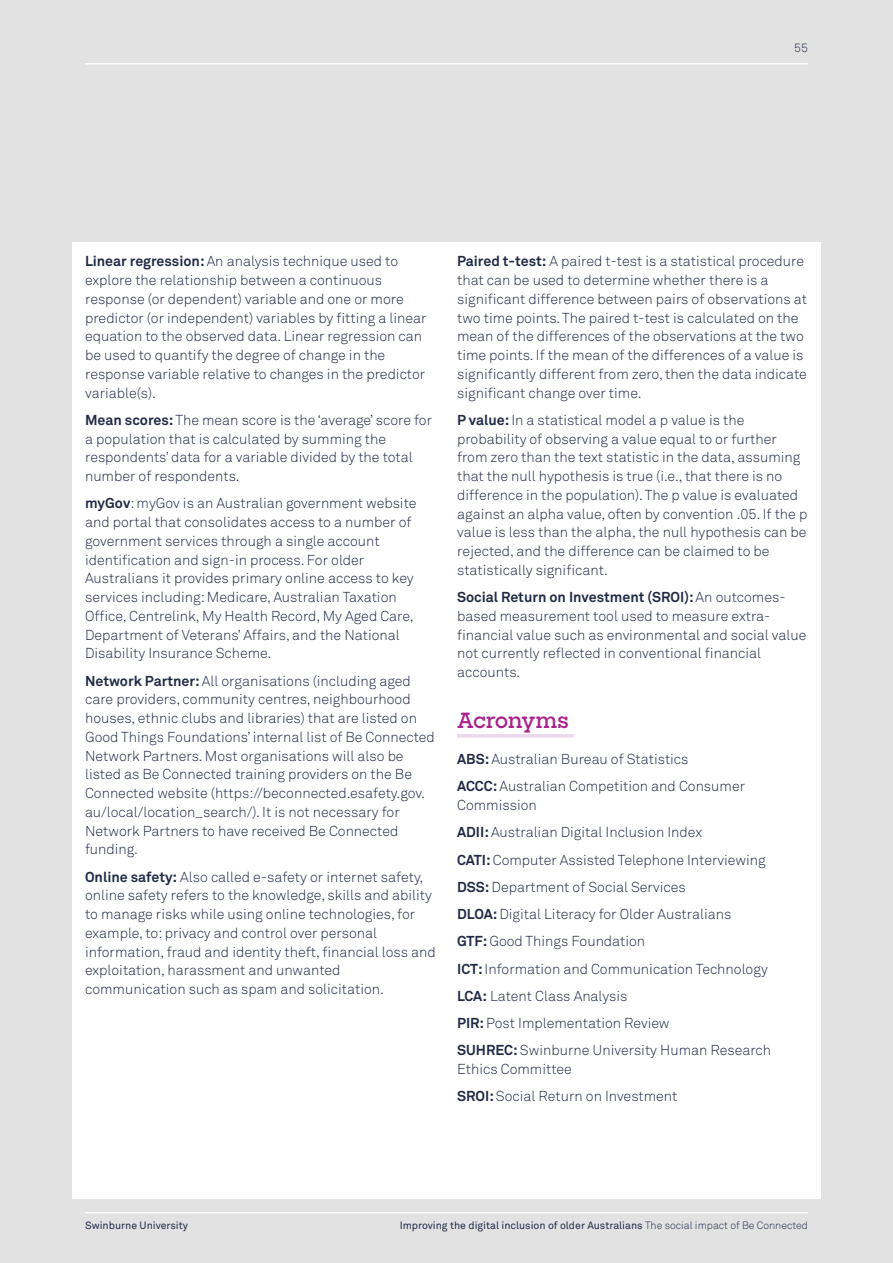
<style>
.page{position:relative;width:893px;height:1263px;background:#e2e2e3}
.page>*{position:absolute;margin:0;border:0;box-sizing:border-box;transform-origin:0 0}
.H2___14_20_NOT_CONTE{font:600 21px "Sharp Slab";letter-spacing:-.005em;color:#a7228b}
.BODY_COPY{font:300 14.25px/18.8px "Akkurat Std";color:#212a45}
.t1{font:300 12px "Akkurat Std";color:#212a45}
.t2{font:10.5px "Akkurat Std";color:#212a45}
.s1{font-weight:700}
.s2{font-weight:300}
</style>
<div class="page">
<div style="left:72px;top:242px;width:749px;height:957px;background:#fff"></div>
<hr style="left:85px;top:63px;width:723px;height:2px;background:#fff">
<hr style="left:85px;top:1212px;width:723px;height:1px;background:#fff">
<hr style="left:457px;top:734px;width:117px;height:4px;background:#ead9ea">
<p class="t1" style="left:794px;top:41px;width:15px">55</p>
<p class="BODY_COPY" style="left:85px;top:252px;width:343px"><span class="s1">Linear regression:</span> An analysis technique used to explore the relationship between a continuous response (or dependent) variable and one or more predictor (or independent) variables by fitting a linear equation to the observed data. Linear regression can be used to quantify the degree of change in the response variable relative to changes in the predictor variable(s).</p>
<p class="BODY_COPY" style="left:85px;top:410px;width:349px"><span class="s1">Mean scores:</span> The mean score is the ‘average’ score for a population that is calculated by summing the respondents’ data for a variable divided by the total number of respondents.</p>
<p class="BODY_COPY" style="left:85px;top:494px;width:333px"><span class="s1">myGov</span>: myGov is an Australian government website and portal that consolidates access to a number of government services through a single account identification and sign-in process. For older Australians it provides primary online access to key services including: Medicare, Australian Taxation Office, Centrelink, My Health Record, My Aged Care, Department of Veterans’ Affairs, and the National Disability Insurance Scheme.</p>
<p class="BODY_COPY" style="left:85px;top:671px;width:351px"><span class="s1">Network Partner:</span> All organisations (including aged care providers, community centres, neighbourhood houses, ethnic clubs and libraries) that are listed on Good Things Foundations’ internal list of Be Connected Network Partners. Most organisations will also be listed as Be Connected training providers on the Be Connected website (https://beconnected.esafety.gov. au/local/location_search/). It is not necessary for Network Partners to have received Be Connected funding.</p>
<p class="BODY_COPY" style="left:85px;top:867px;width:352px"><span class="s1">Online safety:</span> Also called e-safety or internet safety, online safety refers to the knowledge, skills and ability to manage risks while using online technologies, for example, to: privacy and control over personal information, fraud and identity theft, financial loss and exploitation, harassment and unwanted communication such as spam and solicitation.</p>
<p class="BODY_COPY" style="left:457px;top:252px;width:351px"><span class="s1">Paired t-test:</span> A paired t-test is a statistical procedure that can be used to determine whether there is a significant difference between pairs of observations at two time points. The paired t-test is calculated on the mean of the differences of the observations at the two time points. If the mean of the differences of a value is significantly different from zero, then the data indicate significant change over time.</p>
<p class="BODY_COPY" style="left:457px;top:410px;width:352px"><span class="s1">P value:</span> In a statistical model a p value is the probability of observing a value equal to or further from zero than the text statistic in the data, assuming that the null hypothesis is true (i.e., that there is no difference in the population). The p value is evaluated against an alpha value, often by convention .05. If the p value is less than the alpha, the null hypothesis can be rejected, and the difference can be claimed to be statistically significant.</p>
<p class="BODY_COPY" style="left:457px;top:588px;width:351px"><span class="s1">Social Return on Investment (SROI):</span> An outcomes&shy;based measurement tool used to measure extra&shy;financial value such as environmental and social value not currently reflected in conventional financial accounts.</p>
<p class="H2___14_20_NOT_CONTE" style="left:457px;top:705px;width:113px">Acronyms</p>
<p class="BODY_COPY" style="left:457px;top:750px;width:233px"><span class="s1">ABS:</span> Australian Bureau of Statistics</p>
<p class="BODY_COPY" style="left:457px;top:777px;width:290px"><span class="s1">ACCC:</span> Australian Competition and Consumer<br>Commission</p>
<p class="BODY_COPY" style="left:457px;top:823px;width:247px"><span class="s1">ADII:</span> Australian Digital Inclusion Index</p>
<p class="BODY_COPY" style="left:457px;top:850px;width:310px"><span class="s1">CATI:</span> Computer Assisted Telephone Interviewing</p>
<p class="BODY_COPY" style="left:457px;top:877px;width:230px"><span class="s1">DSS:</span> Department of Social Services</p>
<p class="BODY_COPY" style="left:457px;top:905px;width:276px"><span class="s1">DLOA:</span> Digital Literacy for Older Australians</p>
<p class="BODY_COPY" style="left:457px;top:932px;width:190px"><span class="s1">GTF:</span> Good Things Foundation</p>
<p class="BODY_COPY" style="left:457px;top:959px;width:312px"><span class="s1">ICT:</span> Information and Communication Technology</p>
<p class="BODY_COPY" style="left:457px;top:986px;width:172px"><span class="s1">LCA:</span> Latent Class Analysis</p>
<p class="BODY_COPY" style="left:457px;top:1014px;width:214px"><span class="s1">PIR:</span> Post Implementation Review</p>
<p class="BODY_COPY" style="left:457px;top:1041px;width:315px"><span class="s1">SUHREC:</span> Swinburne University Human Research<br>Ethics Committee</p>
<p class="BODY_COPY" style="left:457px;top:1087px;width:222px"><span class="s1">SROI:</span> Social Return on Investment</p>
<p class="t2" style="left:85px;top:1219px;width:105px">Swinburne University</p>
<p class="t2" style="left:400px;top:1219px;width:410px">Improving the digital inclusion of older Australians <span class="s2">The social impact of Be Connected</span></p>
</div>
